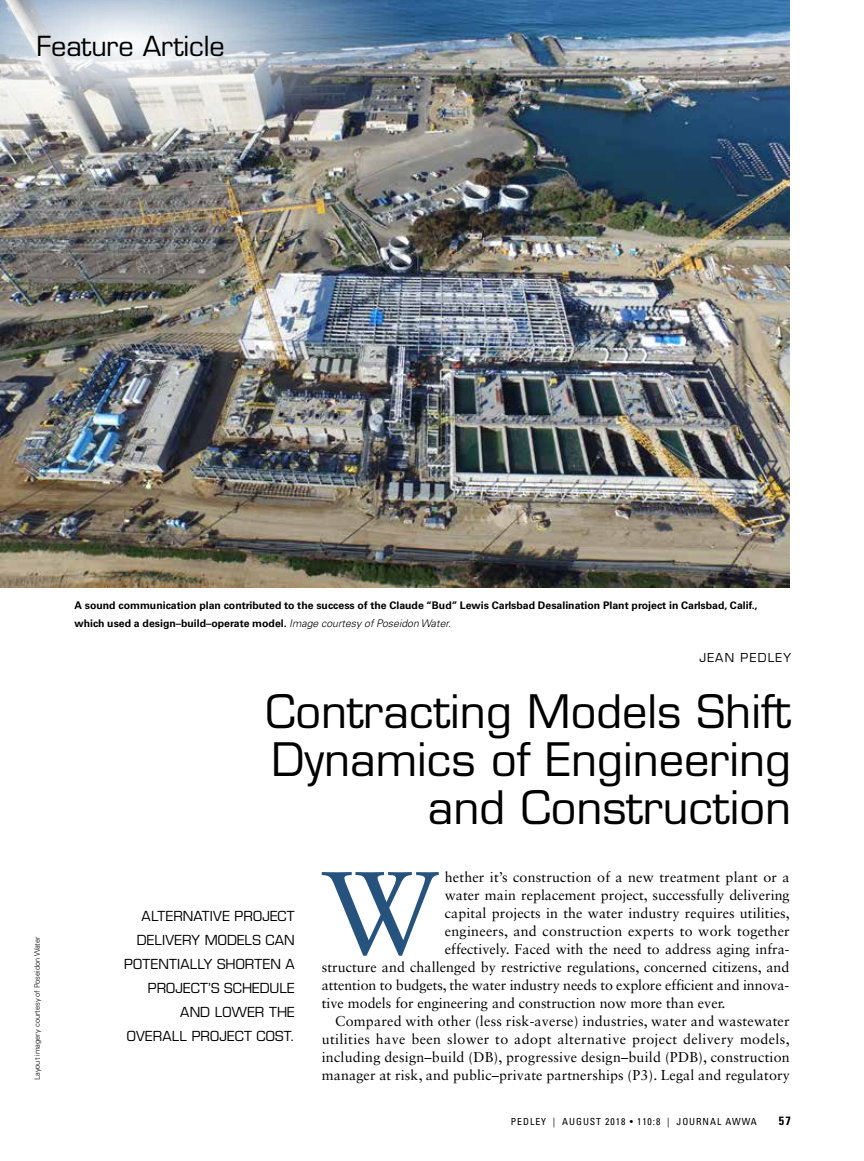
<style>
.page{position:relative;width:864px;height:1161px;background:#fff}
.page>*{position:absolute;margin:0;border:0;box-sizing:border-box;transform-origin:0 0}
.t1{font:117.45px "Sabon LT Std";color:#26537d}
.t2{font:45px/48px "Eurostile LT Std";color:#000;text-align:right}
.t3{font:27px "Eurostile LT Std";letter-spacing:-.005em;color:#000}
.t4{font:14.25px "Sabon LT Std";letter-spacing:.005em;color:#000}
.t5{font:14.25px "Sabon LT Std";letter-spacing:.025em;color:#000}
.t6{font:13.5px/24px "Eurostile LT Std";letter-spacing:.01em;color:#000;text-align:right}
.t7{font:12px "Eurostile LT Std";letter-spacing:.1em;color:#000}
.t8{font:700 condensed 12px "Univers LT Std";color:#000}
.t9{font:700 10.5px/18px "Univers LT Std";color:#000}
.t10{font:condensed 9.75px "Univers LT Std";letter-spacing:.1em;color:#000}
.t11{font:300 7.5px "Univers LT Std";letter-spacing:-.005em;color:#000}
.s1{font-weight:300;font-style:italic}
</style>
<div class="page">
<img style="left:0;top:0;width:790px;height:588px">
<img style="left:0;top:0;width:447px;height:163px">
<h3 class="t3" style="left:37px;top:29px;width:190px">Feature Article</h3>
<p class="t9" style="left:74px;top:596px;width:685px">A sound communication plan contributed to the success of the Claude “Bud” Lewis Carlsbad Desalination Plant project in Carlsbad, Calif., which used a design–build–operate model. <span class="s1">Image courtesy of Poseidon Water.</span></p>
<p class="t11" style="left:33px;top:1080px;width:145px;rotate:-90deg">Layout imagery courtesy of Poseidon Water</p>
<p class="t7" style="left:699px;top:650px;width:93px">JEAN PEDLEY</p>
<h2 class="t2" style="left:266px;top:688px;width:527px">Contracting Models Shift<br>Dynamics of Engineering and Construction</h2>
<p class="t6" style="left:124px;top:904px;width:172px">ALTERNATIVE PROJECT<br>DELIVERY MODELS CAN<br>POTENTIALLY SHORTEN A<br>PROJECT’S SCHEDULE<br>AND LOWER THE<br>OVERALL PROJECT COST.</p>
<h1 class="t1" style="left:322px;top:843px;width:119px">W</h1>
<p class="t4" style="left:445px;top:869px;width:346px">hether it’s construction of a new treatment plant or a</p>
<p class="t4" style="left:445px;top:887px;width:346px">water main replacement project, successfully delivering</p>
<p class="t4" style="left:445px;top:905px;width:347px">capital projects in the water industry requires utilities,</p>
<p class="t4" style="left:445px;top:923px;width:347px">engineers, and construction experts to work together</p>
<p class="t4" style="left:445px;top:941px;width:346px">effectively. Faced with the need to address aging infra-</p>
<p class="t4" style="left:322px;top:959px;width:469px">structure and challenged by restrictive regulations, concerned citizens, and</p>
<p class="t4" style="left:322px;top:977px;width:469px">attention to budgets, the water industry needs to explore efficient and innova-</p>
<p class="t4" style="left:322px;top:995px;width:405px">tive models for engineering and construction now more than ever.</p>
<p class="t4" style="left:335px;top:1013px;width:456px">Compared with other (less risk-averse) industries, water and wastewater</p>
<p class="t5" style="left:322px;top:1031px;width:470px">utilities have been slower to adopt alternative project delivery models,</p>
<p class="t4" style="left:322px;top:1049px;width:470px">including design–build (DB), progressive design–build (PDB), construction</p>
<p class="t4" style="left:322px;top:1067px;width:470px">manager at risk, and public–private partnerships (P3). Legal and regulatory</p>
<p class="t10" style="left:511px;top:1116px;width:248px">PEDLEY | AUGUST 2018 • 110:8 | JOURNAL AWWA</p>
<p class="t8" style="left:779px;top:1114px;width:13px">57</p>
</div>
